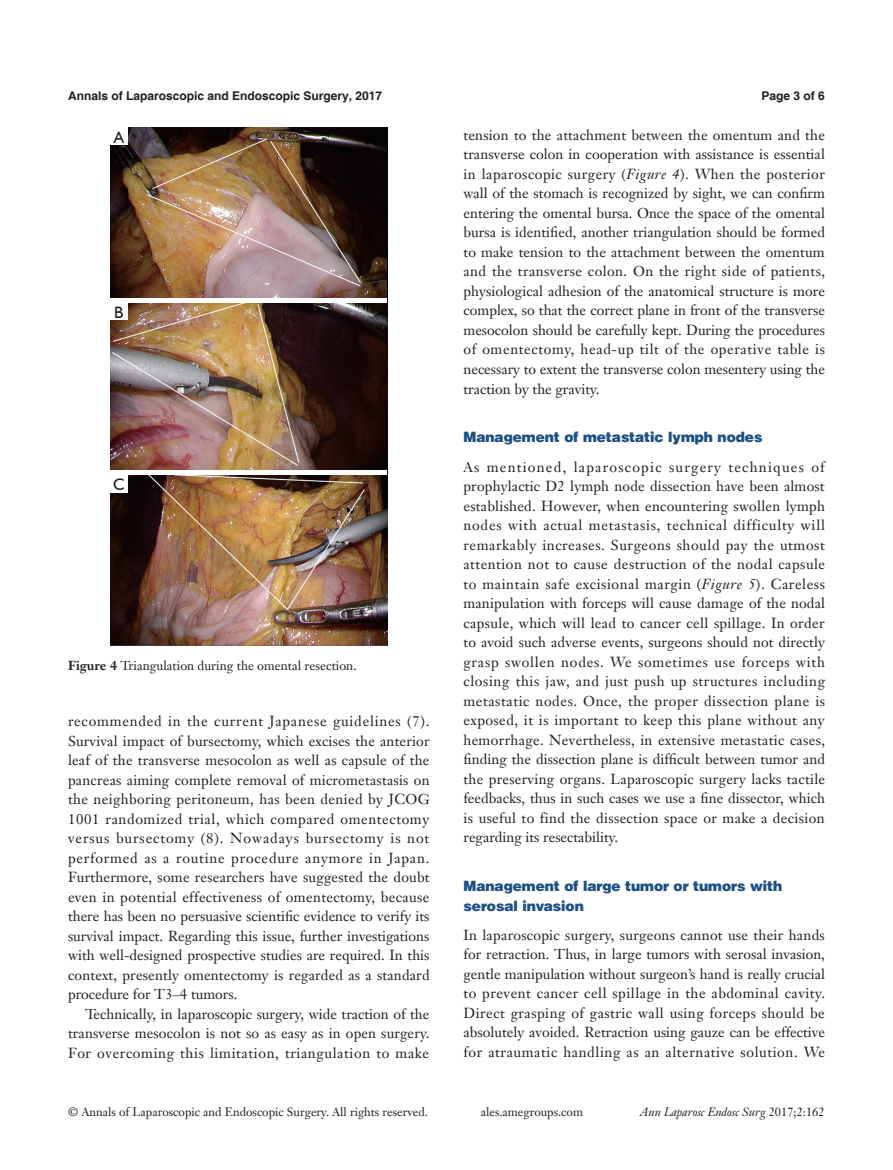
<style>
.page{position:relative;width:893px;height:1170px;background:#fff}
.page>*{position:absolute;margin:0;border:0;box-sizing:border-box;transform-origin:0 0}
.图注{font:16.5px "Humanist 521 BT";color:#231f20}
.t1{font:14.25px/19.5px "Janson Text LT";letter-spacing:.01em;color:#231f20;text-align:justify}
.t2{font:900 14.25px/19.5px "Helvetica";color:#1c5085}
.t3{font:12.75px "Janson Text LT";color:#231f20}
.t4{font:12px "Janson Text LT";color:#231f20}
.t5{font:700 12px "Helvetica";color:#231f20}
.t6{font:italic 12px "Janson Text LT";color:#231f20}
.s1{font-weight:700}
.s2{font-style:italic}
.s3{font-style:normal}
</style>
<div class="page">
<img style="left:110px;top:128px;width:277px;height:518px">
<div style="left:110px;top:128px;width:17px;height:17px;background:#fff"></div>
<div style="left:110px;top:303px;width:17px;height:17px;background:#fff"></div>
<div style="left:110px;top:475px;width:17px;height:17px;background:#fff"></div>
<div style="left:110px;top:298px;width:277px;height:5px;background:#fff"></div>
<div style="left:110px;top:470px;width:277px;height:5px;background:#fff"></div>
<p class="t5" style="left:68px;top:88px;width:316px">Annals of Laparoscopic and Endoscopic Surgery, 2017</p>
<p class="t5" style="left:762px;top:88px;width:65px">Page 3 of 6</p>
<p class="图注" style="left:114px;top:127px;width:12px">A</p>
<p class="图注" style="left:114px;top:302px;width:11px">B</p>
<p class="图注" style="left:113px;top:474px;width:13px">C</p>
<p class="t3" style="left:68px;top:657px;width:290px"><span class="s1">Figure 4</span> Triangulation during the omental resection.</p>
<p class="t1" style="left:68px;top:711px;width:363px">recommended in the current Japanese guidelines (7).<br>Survival impact of bursectomy, which excises the anterior leaf of the transverse mesocolon as well as capsule of the pancreas aiming complete removal of micrometastasis on the neighboring peritoneum, has been denied by JCOG 1001 randomized trial, which compared omentectomy versus bursectomy (8). Nowadays bursectomy is not performed as a routine procedure anymore in Japan.<br>Furthermore, some researchers have suggested the doubt even in potential effectiveness of omentectomy, because there has been no persuasive scientific evidence to verify its survival impact. Regarding this issue, further investigations with well-designed prospective studies are required. In this context, presently omentectomy is regarded as a standard procedure for T3–4 tumors.</p>
<p class="t1" style="left:68px;top:1004px;width:363px;text-indent:17px">Technically, in laparoscopic surgery, wide traction of the transverse mesocolon is not so as easy as in open surgery.<br>For overcoming this limitation, triangulation to make</p>
<p class="t1" style="left:463px;top:125px;width:363px">tension to the attachment between the omentum and the transverse colon in cooperation with assistance is essential in laparoscopic surgery (<span class="s2">Figure 4</span>). When the posterior wall of the stomach is recognized by sight, we can confirm entering the omental bursa. Once the space of the omental bursa is identified, another triangulation should be formed to make tension to the attachment between the omentum and the transverse colon. On the right side of patients, physiological adhesion of the anatomical structure is more complex, so that the correct plane in front of the transverse mesocolon should be carefully kept. During the procedures of omentectomy, head-up tilt of the operative table is necessary to extent the transverse colon mesentery using the traction by the gravity.</p>
<p class="t2" style="left:463px;top:427px;width:300px">Management of metastatic lymph nodes</p>
<p class="t1" style="left:463px;top:456px;width:363px">As mentioned, laparoscopic surgery techniques of prophylactic D2 lymph node dissection have been almost established. However, when encountering swollen lymph nodes with actual metastasis, technical difficulty will remarkably increases. Surgeons should pay the utmost attention not to cause destruction of the nodal capsule to maintain safe excisional margin (<span class="s2">Figure 5</span>). Careless manipulation with forceps will cause damage of the nodal capsule, which will lead to cancer cell spillage. In order to avoid such adverse events, surgeons should not directly grasp swollen nodes. We sometimes use forceps with closing this jaw, and just push up structures including metastatic nodes. Once, the proper dissection plane is exposed, it is important to keep this plane without any hemorrhage. Nevertheless, in extensive metastatic cases, finding the dissection plane is difficult between tumor and the preserving organs. Laparoscopic surgery lacks tactile feedbacks, thus in such cases we use a fine dissector, which is useful to find the dissection space or make a decision regarding its resectability.</p>
<p class="t2" style="left:463px;top:875px;width:320px">Management of large tumor or tumors with serosal invasion</p>
<p class="t1" style="left:463px;top:924px;width:363px">In laparoscopic surgery, surgeons cannot use their hands for retraction. Thus, in large tumors with serosal invasion, gentle manipulation without surgeon’s hand is really crucial to prevent cancer cell spillage in the abdominal cavity.<br>Direct grasping of gastric wall using forceps should be absolutely avoided. Retraction using gauze can be effective for atraumatic handling as an alternative solution. We</p>
<p class="t4" style="left:68px;top:1104px;width:361px">© Annals of Laparoscopic and Endoscopic Surgery. All rights reserved.</p>
<p class="t4" style="left:481px;top:1104px;width:104px">ales.amegroups.com</p>
<p class="t6" style="left:640px;top:1104px;width:186px">Ann Laparosc Endosc Surg <span class="s3">2017;2:162</span></p>
</div>
